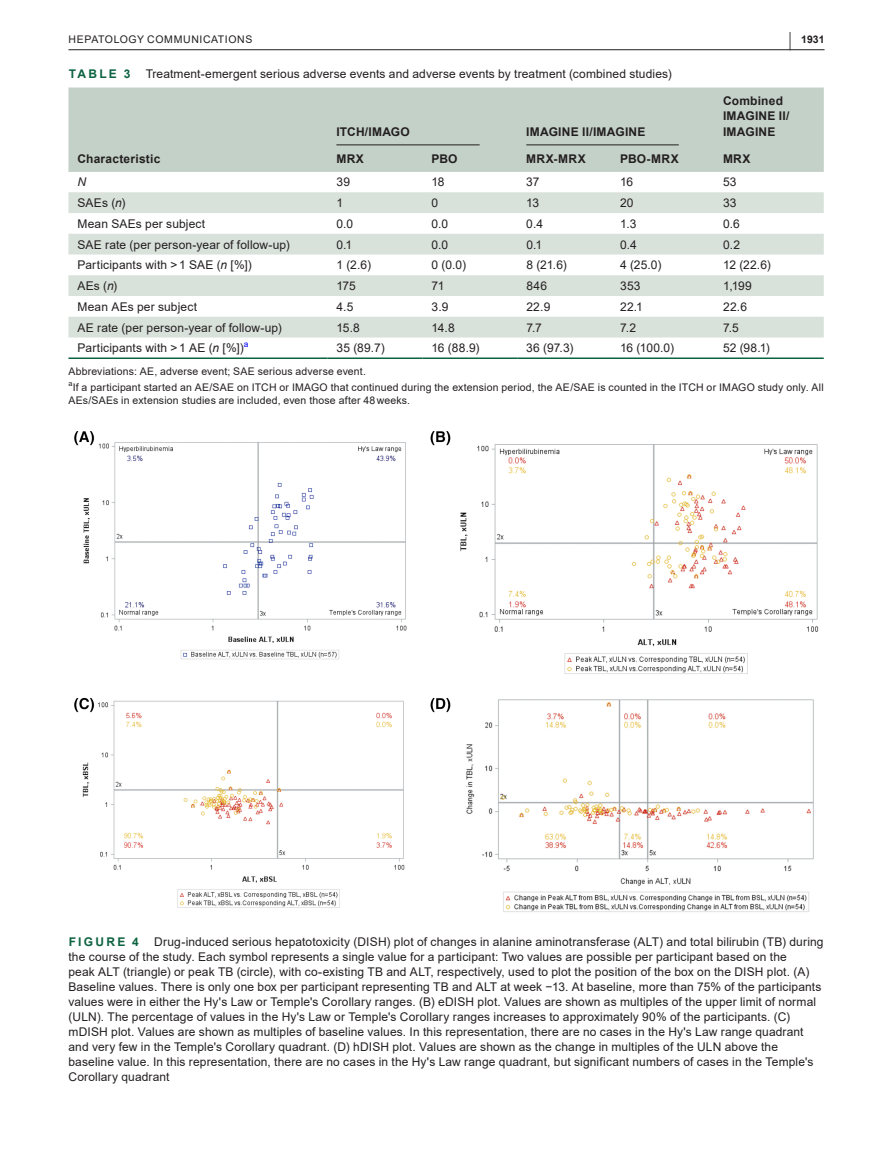
<style>
.page{position:relative;width:893px;height:1174px;background:#fff}
.page>*{position:absolute;margin:0;border:0;box-sizing:border-box;transform-origin:0 0}
.t1{font:700 19.5px "Arial";color:#231f20;scale:.38 1}
.t2{font:12px/15px "Arial";letter-spacing:.01em;color:#231f20}
.t3{font:700 12px/15px "Arial";letter-spacing:.02em;color:#231f20}
.t4{font:700 12px "Arial";letter-spacing:.19em;color:#0d6341}
.t5{font:italic 12px "Arial";color:#231f20}
.t6{font:10.5px/13.5px "Arial";letter-spacing:.015em;color:#231f20}
.t7{font:10.5px "Arial";letter-spacing:.055em;color:#231f20}
.t8{font:700 10.5px "Arial";color:#231f20}
.t9{font:8.4px "Arial";color:#00f}
.t10{font:7.35px "Arial";color:#231f20}
.s1{font-style:italic}
</style>
<div class="page">
<hr style="left:68px;top:49px;width:756px;height:1px;background:#231f20">
<div style="left:68px;top:87px;width:756px;height:85px;background:#c4d1c8"></div>
<svg style="left:68px;top:192px;width:756px;height:145px;fill:#d9e1db"></svg>
<hr style="left:68px;top:357px;width:259px;height:2px;background:#0d6341">
<hr style="left:327px;top:357px;width:95px;height:2px;background:#0d6341">
<hr style="left:422px;top:357px;width:95px;height:2px;background:#0d6341">
<hr style="left:517px;top:357px;width:94px;height:2px;background:#0d6341">
<hr style="left:611px;top:357px;width:103px;height:2px;background:#0d6341">
<hr style="left:714px;top:357px;width:110px;height:2px;background:#0d6341">
<hr style="left:336px;top:144px;width:144px;height:1px;background:#231f20">
<hr style="left:526px;top:144px;width:153px;height:1px;background:#231f20">
<img style="left:74px;top:431px;width:745px;height:481px">
<h1 class="t1" style="left:789px;top:25px;width:7px">|</h1>
<p class="t7" style="left:69px;top:32px;width:185px">HEPATOLOGY COMMUNICATIONS</p>
<p class="t8" style="left:801px;top:32px;width:25px">1931</p>
<p class="t4" style="left:69px;top:65px;width:63px">TABLE 3</p>
<p class="t2" style="left:146px;top:66px;width:527px">Treatment-emergent serious adverse events and adverse events by treatment (combined studies)</p>
<p class="t3" style="left:77px;top:151px;width:84px">Characteristic</p>
<p class="t3" style="left:336px;top:124px;width:75px">ITCH/IMAGO</p>
<p class="t3" style="left:526px;top:124px;width:121px">IMAGINE II/IMAGINE</p>
<p class="t3" style="left:723px;top:94px;width:68px">Combined<br>IMAGINE II/<br>IMAGINE</p>
<p class="t3" style="left:336px;top:151px;width:29px">MRX</p>
<p class="t3" style="left:431px;top:151px;width:28px">PBO</p>
<p class="t3" style="left:526px;top:151px;width:61px">MRX-MRX</p>
<p class="t3" style="left:620px;top:151px;width:60px">PBO-MRX</p>
<p class="t3" style="left:723px;top:151px;width:29px">MRX</p>
<p class="t5" style="left:77px;top:174px;width:10px">N</p>
<p class="t2" style="left:336px;top:174px;width:15px">39</p>
<p class="t2" style="left:431px;top:174px;width:15px">18</p>
<p class="t2" style="left:526px;top:174px;width:15px">37</p>
<p class="t2" style="left:620px;top:174px;width:15px">16</p>
<p class="t2" style="left:723px;top:174px;width:15px">53</p>
<p class="t2" style="left:77px;top:195px;width:49px">SAEs (<span class="s1">n</span>)</p>
<p class="t2" style="left:336px;top:195px;width:8px">1</p>
<p class="t2" style="left:431px;top:195px;width:8px">0</p>
<p class="t2" style="left:526px;top:195px;width:14px">13</p>
<p class="t2" style="left:620px;top:195px;width:15px">20</p>
<p class="t2" style="left:723px;top:195px;width:15px">33</p>
<p class="t2" style="left:77px;top:216px;width:129px">Mean SAEs per subject</p>
<p class="t2" style="left:336px;top:216px;width:18px">0.0</p>
<p class="t2" style="left:431px;top:216px;width:18px">0.0</p>
<p class="t2" style="left:526px;top:216px;width:18px">0.4</p>
<p class="t2" style="left:620px;top:216px;width:18px">1.3</p>
<p class="t2" style="left:723px;top:216px;width:18px">0.6</p>
<p class="t2" style="left:77px;top:237px;width:214px">SAE rate (per person-year of follow-up)</p>
<p class="t2" style="left:336px;top:237px;width:17px">0.1</p>
<p class="t2" style="left:431px;top:237px;width:18px">0.0</p>
<p class="t2" style="left:526px;top:237px;width:17px">0.1</p>
<p class="t2" style="left:620px;top:237px;width:18px">0.4</p>
<p class="t2" style="left:723px;top:237px;width:19px">0.2</p>
<p class="t2" style="left:78px;top:257px;width:176px">Participants with &gt;1 SAE (<span class="s1">n</span> [%])</p>
<p class="t2" style="left:336px;top:257px;width:36px">1 (2.6)</p>
<p class="t2" style="left:431px;top:257px;width:36px">0 (0.0)</p>
<p class="t2" style="left:526px;top:257px;width:42px">8 (21.6)</p>
<p class="t2" style="left:620px;top:257px;width:43px">4 (25.0)</p>
<p class="t2" style="left:723px;top:257px;width:49px">12 (22.6)</p>
<p class="t2" style="left:78px;top:278px;width:41px">AEs (<span class="s1">n</span>)</p>
<p class="t2" style="left:336px;top:278px;width:21px">175</p>
<p class="t2" style="left:431px;top:278px;width:14px">71</p>
<p class="t2" style="left:526px;top:278px;width:22px">846</p>
<p class="t2" style="left:620px;top:278px;width:22px">353</p>
<p class="t2" style="left:723px;top:278px;width:30px">1,199</p>
<p class="t2" style="left:78px;top:299px;width:121px">Mean AEs per subject</p>
<p class="t2" style="left:336px;top:299px;width:18px">4.5</p>
<p class="t2" style="left:431px;top:299px;width:19px">3.9</p>
<p class="t2" style="left:526px;top:299px;width:25px">22.9</p>
<p class="t2" style="left:620px;top:299px;width:24px">22.1</p>
<p class="t2" style="left:723px;top:299px;width:25px">22.6</p>
<p class="t2" style="left:78px;top:320px;width:206px">AE rate (per person-year of follow-up)</p>
<p class="t2" style="left:336px;top:320px;width:25px">15.8</p>
<p class="t2" style="left:432px;top:320px;width:25px">14.8</p>
<p class="t2" style="left:526px;top:320px;width:17px">7.7</p>
<p class="t2" style="left:620px;top:320px;width:17px">7.2</p>
<p class="t2" style="left:723px;top:320px;width:17px">7.5</p>
<p class="t2" style="left:78px;top:340px;width:168px">Participants with &gt;1 AE (<span class="s1">n</span> [%])</p>
<p class="t9" style="left:244px;top:338px;width:6px">a</p>
<p class="t2" style="left:336px;top:340px;width:50px">35 (89.7)</p>
<p class="t2" style="left:431px;top:340px;width:50px">16 (88.9)</p>
<p class="t2" style="left:526px;top:340px;width:49px">36 (97.3)</p>
<p class="t2" style="left:620px;top:340px;width:56px">16 (100.0)</p>
<p class="t2" style="left:723px;top:340px;width:48px">52 (98.1)</p>
<p class="t6" style="left:68px;top:364px;width:299px">Abbreviations: AE, adverse event; SAE serious adverse event.</p>
<p class="t10" style="left:68px;top:378px;width:6px">a</p>
<p class="t6" style="left:68px;top:380px;width:757px;text-indent:4px">If a participant started an AE/SAE on ITCH or IMAGO that continued during the extension period, the AE/SAE is counted in the ITCH or IMAGO study only. All<br>AEs/SAEs in extension studies are included, even those after 48weeks.</p>
<p class="t2" style="left:68px;top:934px;width:757px;text-indent:86px">Drug-induced serious hepatotoxicity (DISH) plot of changes in alanine aminotransferase (ALT) and total bilirubin (TB) during the course of the study. Each symbol represents a single value for a participant: Two values are possible per participant based on the<br>peak ALT (triangle) or peak TB (circle), with co-existing TB and ALT, respectively, used to plot the position of the box on the DISH plot. (A)<br>Baseline values. There is only one box per participant representing TB and ALT at week −13. At baseline, more than 75% of the participants values were in either the Hy's Law or Temple's Corollary ranges. (B) eDISH plot. Values are shown as multiples of the upper limit of normal (ULN). The percentage of values in the Hy's Law or Temple's Corollary ranges increases to approximately 90% of the participants. (C) mDISH plot. Values are shown as multiples of baseline values. In this representation, there are no cases in the Hy's Law range quadrant and very few in the Temple's Corollary quadrant. (D) hDISH plot. Values are shown as the change in multiples of the ULN above the baseline value. In this representation, there are no cases in the Hy's Law range quadrant, but significant numbers of cases in the Temple's Corollary quadrant</p>
<p class="t4" style="left:69px;top:933px;width:72px">FIGURE 4</p>
</div>
